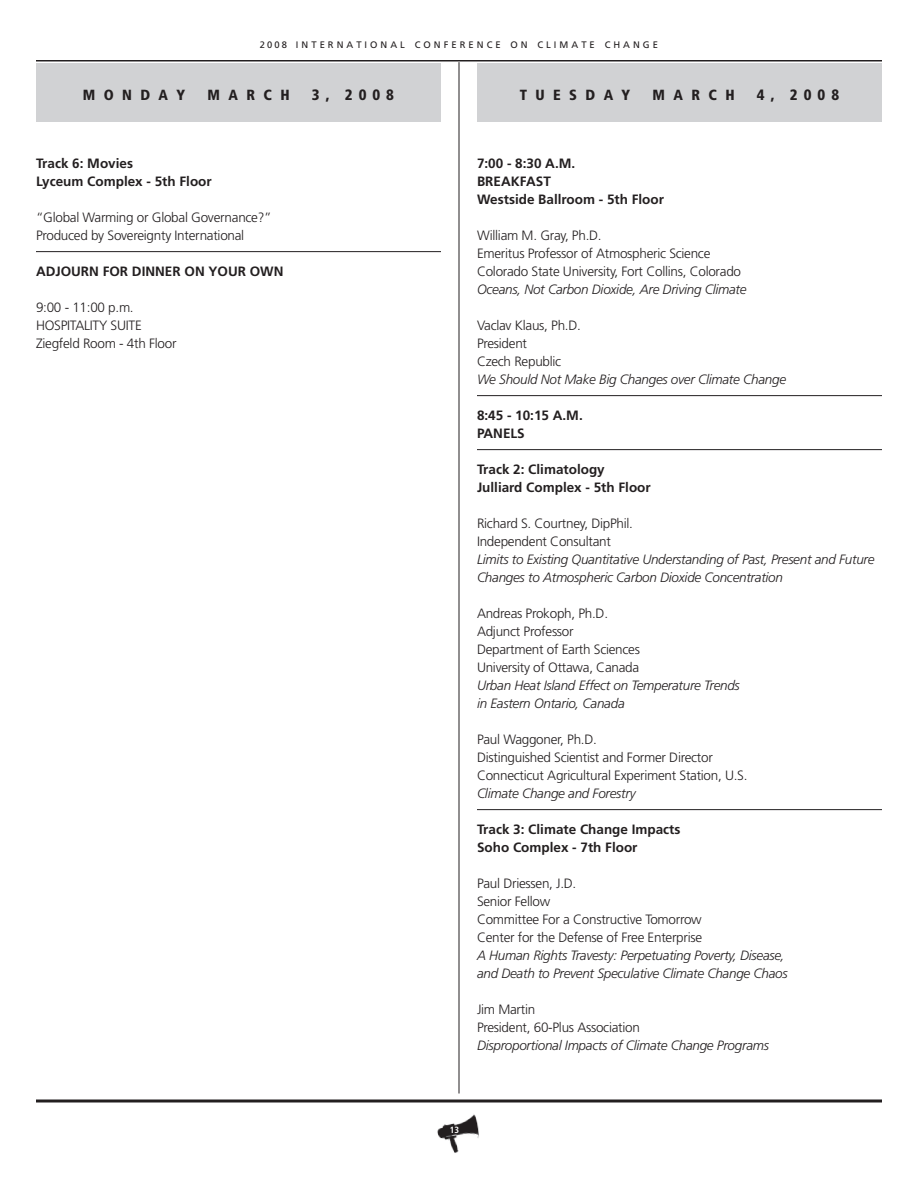
<style>
.page{position:relative;width:918px;height:1188px;background:#fff}
.page>*{position:absolute;margin:0;border:0;box-sizing:border-box;transform-origin:0 0}
.t1{font:900 condensed 15px "Frutiger";letter-spacing:.4em;color:#231f20}
.t2{font:900 condensed 14.7px "Frutiger";letter-spacing:.57em;color:#231f20}
.Body{font:300 13.5px "Frutiger";letter-spacing:-.02em;color:#231f20}
.Body-2{font:italic 300 13.5px/18px "Frutiger";letter-spacing:-.02em;color:#231f20}
.Name{font:700 13.5px "Frutiger";color:#231f20}
.t3{font:9.45px "Frutiger";letter-spacing:.32em;color:#231f20}
.t4{font:700 condensed 9px "Frutiger";color:#fff}
.s1{font-size:9.3px}
</style>
<div class="page">
<hr style="left:36px;top:1100px;width:846px;height:2px;background:#231f20">
<hr style="left:36px;top:60px;width:846px;height:2px;background:#231f20">
<img style="left:437px;top:1114px;width:42px;height:39px">
<div style="left:36px;top:63px;width:405px;height:59px;background:#d1d2d4"></div>
<hr style="left:36px;top:251px;width:405px;height:1px;background:#231f20">
<hr style="left:477px;top:395px;width:405px;height:1px;background:#231f20">
<hr style="left:477px;top:449px;width:405px;height:1px;background:#231f20">
<hr style="left:477px;top:809px;width:405px;height:1px;background:#231f20">
<div style="left:477px;top:63px;width:405px;height:59px;background:#d1d2d4"></div>
<hr style="left:459px;top:62px;width:1px;height:1032px;background:#231f20">
<p class="t3" style="left:260px;top:39px;width:400px"><span class="s1">2008</span> INTERNATIONAL CONFERENCE ON CLIMATE CHANGE</p>
<p class="t2" style="left:83px;top:86px;width:104px">MONDAY</p>
<p class="t2" style="left:208px;top:86px;width:84px">MARCH</p>
<p class="t1" style="left:312px;top:86px;width:84px">3, 2008</p>
<p class="Name" style="left:36px;top:155px;width:99px">Track 6: Movies</p>
<p class="Name" style="left:36px;top:173px;width:177px">Lyceum Complex - 5th Floor</p>
<p class="Body" style="left:36px;top:210px;width:237px">“Global Warming or Global Governance?”</p>
<p class="Body" style="left:36px;top:228px;width:210px">Produced by Sovereignty International</p>
<p class="Name" style="left:36px;top:263px;width:249px">ADJOURN FOR DINNER ON YOUR OWN</p>
<p class="Body" style="left:36px;top:300px;width:99px">9:00 - 11:00 p.m.</p>
<p class="Body" style="left:36px;top:318px;width:107px">HOSPITALITY SUITE</p>
<p class="Body" style="left:36px;top:336px;width:142px">Ziegfeld Room - 4th Floor</p>
<p class="t2" style="left:520px;top:86px;width:112px">TUESDAY</p>
<p class="t2" style="left:653px;top:86px;width:84px">MARCH</p>
<p class="t1" style="left:757px;top:86px;width:84px">4, 2008</p>
<p class="Name" style="left:477px;top:155px;width:100px">7:00 - 8:30 A.M.</p>
<p class="Name" style="left:477px;top:173px;width:75px">BREAKFAST</p>
<p class="Name" style="left:477px;top:191px;width:189px">Westside Ballroom - 5th Floor</p>
<p class="Body" style="left:477px;top:228px;width:126px">William M. Gray, Ph.D.</p>
<p class="Body" style="left:477px;top:246px;width:235px">Emeritus Professor of Atmospheric Science</p>
<p class="Body" style="left:477px;top:264px;width:266px">Colorado State University, Fort Collins, Colorado</p>
<p class="Body-2" style="left:477px;top:280px;width:271px">Oceans, Not Carbon Dioxide, Are Driving Climate</p>
<p class="Body" style="left:477px;top:318px;width:105px">Vaclav Klaus, Ph.D.</p>
<p class="Body" style="left:477px;top:336px;width:52px">President</p>
<p class="Body" style="left:477px;top:354px;width:86px">Czech Republic</p>
<p class="Body-2" style="left:477px;top:370px;width:311px">We Should Not Make Big Changes over Climate Change</p>
<p class="Name" style="left:477px;top:407px;width:107px">8:45 - 10:15 A.M.</p>
<p class="Name" style="left:477px;top:425px;width:49px">PANELS</p>
<p class="Name" style="left:477px;top:461px;width:129px">Track 2: Climatology</p>
<p class="Name" style="left:477px;top:479px;width:175px">Julliard Complex - 5th Floor</p>
<p class="Body" style="left:477px;top:516px;width:157px">Richard S. Courtney, DipPhil.</p>
<p class="Body" style="left:477px;top:534px;width:135px">Independent Consultant</p>
<p class="Body-2" style="left:477px;top:550px;width:399px">Limits to Existing Quantitative Understanding of Past, Present and Future<br>Changes to Atmospheric Carbon Dioxide Concentration</p>
<p class="Body" style="left:477px;top:606px;width:133px">Andreas Prokoph, Ph.D.</p>
<p class="Body" style="left:477px;top:624px;width:98px">Adjunct Professor</p>
<p class="Body" style="left:477px;top:642px;width:164px">Department of Earth Sciences</p>
<p class="Body" style="left:477px;top:660px;width:164px">University of Ottawa, Canada</p>
<p class="Body-2" style="left:477px;top:676px;width:264px">Urban Heat Island Effect on Temperature Trends in Eastern Ontario, Canada</p>
<p class="Body" style="left:477px;top:732px;width:121px">Paul Waggoner, Ph.D.</p>
<p class="Body" style="left:477px;top:750px;width:237px">Distinguished Scientist and Former Director</p>
<p class="Body" style="left:477px;top:768px;width:272px">Connecticut Agricultural Experiment Station, U.S.</p>
<p class="Body-2" style="left:477px;top:784px;width:160px">Climate Change and Forestry</p>
<p class="Name" style="left:477px;top:821px;width:205px">Track 3: Climate Change Impacts</p>
<p class="Name" style="left:477px;top:839px;width:162px">Soho Complex - 7th Floor</p>
<p class="Body" style="left:477px;top:876px;width:101px">Paul Driessen, J.D.</p>
<p class="Body" style="left:477px;top:894px;width:75px">Senior Fellow</p>
<p class="Body" style="left:477px;top:912px;width:226px">Committee For a Constructive Tomorrow</p>
<p class="Body" style="left:477px;top:930px;width:227px">Center for the Defense of Free Enterprise</p>
<p class="Body-2" style="left:477px;top:946px;width:312px">A Human Rights Travesty: Perpetuating Poverty, Disease, and Death to Prevent Speculative Climate Change Chaos</p>
<p class="Body" style="left:477px;top:1002px;width:60px">Jim Martin</p>
<p class="Body" style="left:477px;top:1020px;width:164px">President, 60-Plus Association</p>
<p class="Body-2" style="left:477px;top:1036px;width:294px">Disproportional Impacts of Climate Change Programs</p>
<p class="t4" style="left:450px;top:1125px;width:5px">13</p>
</div>
